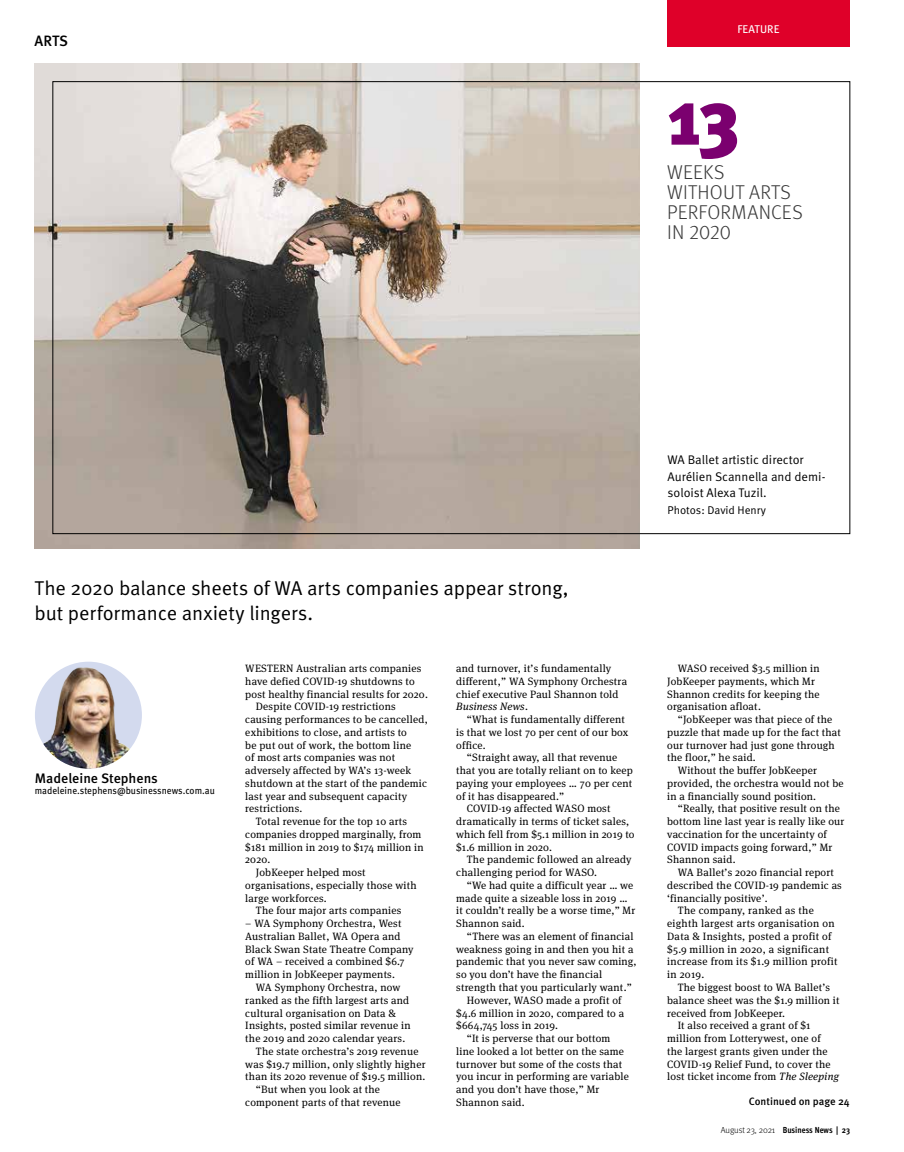
<style>
.page{position:relative;width:904px;height:1152px;background:#fff}
.page>*{position:absolute;margin:0;border:0;box-sizing:border-box;transform-origin:0 0}
.t1{font:900 77.5px "Meta Pro";color:#7b006f}
.t2{font:20px/25px "Meta Pro Norm";letter-spacing:-.01em;color:#000}
.t3{font:300 20px/20px "Meta Pro";letter-spacing:.01em;color:#383838}
.t4{font:500 15px "Meta Pro";color:#000}
.t5{font:500 13.75px "Meta Pro";color:#000}
.t6{font:12.5px/16.6px "Meta Pro Norm";color:#000}
.t7{font:11.25px "Meta Pro Norm";color:#000}
.t8{font:11.25px "Meta Pro";letter-spacing:.01em;color:#fff}
.t9{font:10.62px/12.8px "Meta Serif Pro";letter-spacing:.02em;color:#000}
.t10{font:500 10.62px "Meta Pro";color:#000}
.t11{font:10px "Meta Pro";color:#000;scale:.93 1}
.t12{font:700 condensed 8.75px "Meta Pro";letter-spacing:-.005em;color:#000}
.s1{font-style:italic}
.s2{font-weight:300;font-stretch:normal}
</style>
<div class="page">
<div style="left:667px;top:0;width:182px;height:46px;background:#df0029"></div>
<img style="left:35px;top:64px;width:604px;height:485px">
<img style="left:35px;top:663px;width:107px;height:105px">
<h3 class="t4" style="left:34px;top:29px;width:35px">ARTS</h3>
<p class="t8" style="left:737px;top:20px;width:43px">FEATURE</p>
<h1 class="t1" style="left:667px;top:56px;width:74px">13</h1>
<h2 class="t3" style="left:667px;top:161px;width:137px">WEEKS<br>WITHOUT ARTS<br>PERFORMANCES<br>IN 2020</h2>
<h2 class="t2" style="left:35px;top:574px;width:535px">The 2020 balance sheets of WA arts companies appear strong, but performance anxiety lingers.</h2>
<p class="t5" style="left:35px;top:767px;width:124px">Madeleine Stephens</p>
<p class="t11" style="left:35px;top:783px;width:195px">madeleine.stephens@businessnews.com.au</p>
<p class="t9" style="left:245px;top:661px;width:177px">WESTERN Australian arts companies</p>
<p class="t9" style="left:245px;top:674px;width:171px">have defied COVID-19 shutdowns to</p>
<p class="t9" style="left:245px;top:687px;width:184px">post healthy financial results for 2020.</p>
<p class="t9" style="left:256px;top:700px;width:141px">Despite COVID-19 restrictions</p>
<p class="t9" style="left:245px;top:712px;width:184px">causing performances to be cancelled,</p>
<p class="t9" style="left:245px;top:725px;width:163px">exhibitions to close, and artists to</p>
<p class="t9" style="left:245px;top:738px;width:167px">be put out of work, the bottom line</p>
<p class="t9" style="left:245px;top:751px;width:151px">of most arts companies was not</p>
<p class="t9" style="left:245px;top:763px;width:167px">adversely affected by WA’s 13-week</p>
<p class="t9" style="left:245px;top:776px;width:183px">shutdown at the start of the pandemic</p>
<p class="t9" style="left:245px;top:789px;width:163px">last year and subsequent capacity</p>
<p class="t9" style="left:245px;top:802px;width:58px">restrictions.</p>
<p class="t9" style="left:256px;top:814px;width:153px">Total revenue for the top 10 arts</p>
<p class="t9" style="left:245px;top:827px;width:178px">companies dropped marginally, from</p>
<p class="t9" style="left:245px;top:840px;width:180px">$181 million in 2019 to $174 million in</p>
<p class="t9" style="left:245px;top:853px;width:26px">2020.</p>
<p class="t9" style="left:256px;top:865px;width:111px">JobKeeper helped most</p>
<p class="t9" style="left:245px;top:878px;width:173px">organisations, especially those with</p>
<p class="t9" style="left:245px;top:891px;width:83px">large workforces.</p>
<p class="t9" style="left:256px;top:904px;width:147px">The four major arts companies</p>
<p class="t9" style="left:245px;top:916px;width:170px">– WA Symphony Orchestra, West<br>Australian Ballet, WA Opera and<br>Black Swan State Theatre Company of WA – received a combined $6.7 million in JobKeeper payments.</p>
<p class="t9" style="left:256px;top:980px;width:146px">WA Symphony Orchestra, now</p>
<p class="t9" style="left:245px;top:993px;width:165px">ranked as the fifth largest arts and</p>
<p class="t9" style="left:245px;top:1006px;width:152px">cultural organisation on Data &amp;</p>
<p class="t9" style="left:245px;top:1018px;width:167px">Insights, posted similar revenue in</p>
<p class="t9" style="left:245px;top:1031px;width:161px">the 2019 and 2020 calendar years.</p>
<p class="t9" style="left:256px;top:1044px;width:164px">The state orchestra’s 2019 revenue</p>
<p class="t9" style="left:245px;top:1057px;width:182px">was $19.7 million, only slightly higher</p>
<p class="t9" style="left:245px;top:1069px;width:181px">than its 2020 revenue of $19.5 million.</p>
<p class="t9" style="left:256px;top:1082px;width:126px">“But when you look at the</p>
<p class="t9" style="left:245px;top:1095px;width:157px">component parts of that revenue</p>
<p class="t9" style="left:456px;top:661px;width:172px">and turnover, it’s fundamentally different,” WA Symphony Orchestra chief executive Paul Shannon told<br><span class="s1">Business News</span>.</p>
<p class="t9" style="left:456px;top:712px;width:174px;text-indent:11px">“What is fundamentally different is that we lost 70 per cent of our box office.</p>
<p class="t9" style="left:467px;top:751px;width:152px">“Straight away, all that revenue</p>
<p class="t9" style="left:456px;top:763px;width:178px">that you are totally reliant on to keep</p>
<p class="t9" style="left:456px;top:776px;width:177px">paying your employees … 70 per cent</p>
<p class="t9" style="left:456px;top:789px;width:109px">of it has disappeared.”</p>
<p class="t9" style="left:467px;top:802px;width:145px">COVID-19 affected WASO most</p>
<p class="t9" style="left:456px;top:814px;width:174px">dramatically in terms of ticket sales,</p>
<p class="t9" style="left:456px;top:827px;width:180px">which fell from $5.1 million in 2019 to</p>
<p class="t9" style="left:456px;top:840px;width:97px">$1.6 million in 2020.</p>
<p class="t9" style="left:467px;top:853px;width:166px">The pandemic followed an already</p>
<p class="t9" style="left:456px;top:865px;width:142px">challenging period for WASO.</p>
<p class="t9" style="left:467px;top:878px;width:168px">“We had quite a difficult year … we</p>
<p class="t9" style="left:456px;top:891px;width:173px">made quite a sizeable loss in 2019 …</p>
<p class="t9" style="left:456px;top:904px;width:180px">it couldn’t really be a worse time,” Mr</p>
<p class="t9" style="left:456px;top:916px;width:70px">Shannon said.</p>
<p class="t9" style="left:467px;top:929px;width:168px">“There was an element of financial</p>
<p class="t9" style="left:456px;top:942px;width:179px">weakness going in and then you hit a</p>
<p class="t9" style="left:456px;top:955px;width:182px">pandemic that you never saw coming,</p>
<p class="t9" style="left:456px;top:967px;width:147px">so you don’t have the financial</p>
<p class="t9" style="left:456px;top:980px;width:177px">strength that you particularly want.”</p>
<p class="t9" style="left:467px;top:993px;width:156px">However, WASO made a profit of</p>
<p class="t9" style="left:456px;top:1006px;width:169px">$4.6 million in 2020, compared to a</p>
<p class="t9" style="left:456px;top:1018px;width:103px">$664,745 loss in 2019.</p>
<p class="t9" style="left:467px;top:1031px;width:145px">“It is perverse that our bottom</p>
<p class="t9" style="left:456px;top:1044px;width:169px">line looked a lot better on the same</p>
<p class="t9" style="left:456px;top:1057px;width:167px">turnover but some of the costs that</p>
<p class="t9" style="left:456px;top:1069px;width:174px">you incur in performing are variable</p>
<p class="t9" style="left:456px;top:1082px;width:144px">and you don’t have those,” Mr</p>
<p class="t9" style="left:456px;top:1095px;width:70px">Shannon said.</p>
<p class="t6" style="left:667px;top:450px;width:159px">WA Ballet artistic director<br>Aurélien Scannella and demi&shy;soloist Alexa Tuzil.</p>
<p class="t7" style="left:667px;top:501px;width:100px">Photos: David Henry</p>
<p class="t9" style="left:667px;top:661px;width:154px;text-indent:11px">WASO received $3.5 million in<br>JobKeeper payments, which Mr<br>Shannon credits for keeping the organisation afloat.</p>
<p class="t9" style="left:677px;top:712px;width:156px">“JobKeeper was that piece of the</p>
<p class="t9" style="left:667px;top:725px;width:175px">puzzle that made up for the fact that</p>
<p class="t9" style="left:667px;top:738px;width:169px">our turnover had just gone through</p>
<p class="t9" style="left:667px;top:751px;width:90px">the floor,” he said.</p>
<p class="t9" style="left:677px;top:763px;width:141px">Without the buffer JobKeeper</p>
<p class="t9" style="left:667px;top:776px;width:178px">provided, the orchestra would not be</p>
<p class="t9" style="left:667px;top:789px;width:150px">in a financially sound position.</p>
<p class="t9" style="left:677px;top:802px;width:163px">“Really, that positive result on the</p>
<p class="t9" style="left:667px;top:814px;width:179px">bottom line last year is really like our</p>
<p class="t9" style="left:667px;top:827px;width:161px">vaccination for the uncertainty of</p>
<p class="t9" style="left:667px;top:840px;width:167px">COVID impacts going forward,” Mr</p>
<p class="t9" style="left:667px;top:853px;width:70px">Shannon said.</p>
<p class="t9" style="left:677px;top:865px;width:158px">WA Ballet’s 2020 financial report</p>
<p class="t9" style="left:667px;top:878px;width:176px">described the COVID-19 pandemic as</p>
<p class="t9" style="left:667px;top:891px;width:102px">‘financially positive’.</p>
<p class="t9" style="left:677px;top:904px;width:138px">The company, ranked as the</p>
<p class="t9" style="left:667px;top:916px;width:169px">eighth largest arts organisation on</p>
<p class="t9" style="left:667px;top:929px;width:166px">Data &amp; Insights, posted a profit of</p>
<p class="t9" style="left:667px;top:942px;width:163px">$5.9 million in 2020, a significant</p>
<p class="t9" style="left:667px;top:955px;width:172px">increase from its $1.9 million profit</p>
<p class="t9" style="left:667px;top:967px;width:39px">in 2019.</p>
<p class="t9" style="left:677px;top:980px;width:154px">The biggest boost to WA Ballet’s</p>
<p class="t9" style="left:667px;top:993px;width:174px">balance sheet was the $1.9 million it</p>
<p class="t9" style="left:667px;top:1006px;width:119px">received from JobKeeper.</p>
<p class="t9" style="left:677px;top:1018px;width:134px">It also received a grant of $1</p>
<p class="t9" style="left:667px;top:1031px;width:155px">million from Lotterywest, one of</p>
<p class="t9" style="left:667px;top:1044px;width:162px">the largest grants given under the</p>
<p class="t9" style="left:667px;top:1057px;width:165px">COVID-19 Relief Fund, to cover the</p>
<p class="t9" style="left:667px;top:1069px;width:173px">lost ticket income from <span class="s1">The Sleeping</span></p>
<p class="t10" style="left:749px;top:1093px;width:102px">Continued on page 24</p>
<p class="t12" style="left:721px;top:1123px;width:131px"><span class="s2">August 23, 2021</span> Business News | 23</p>
</div>
